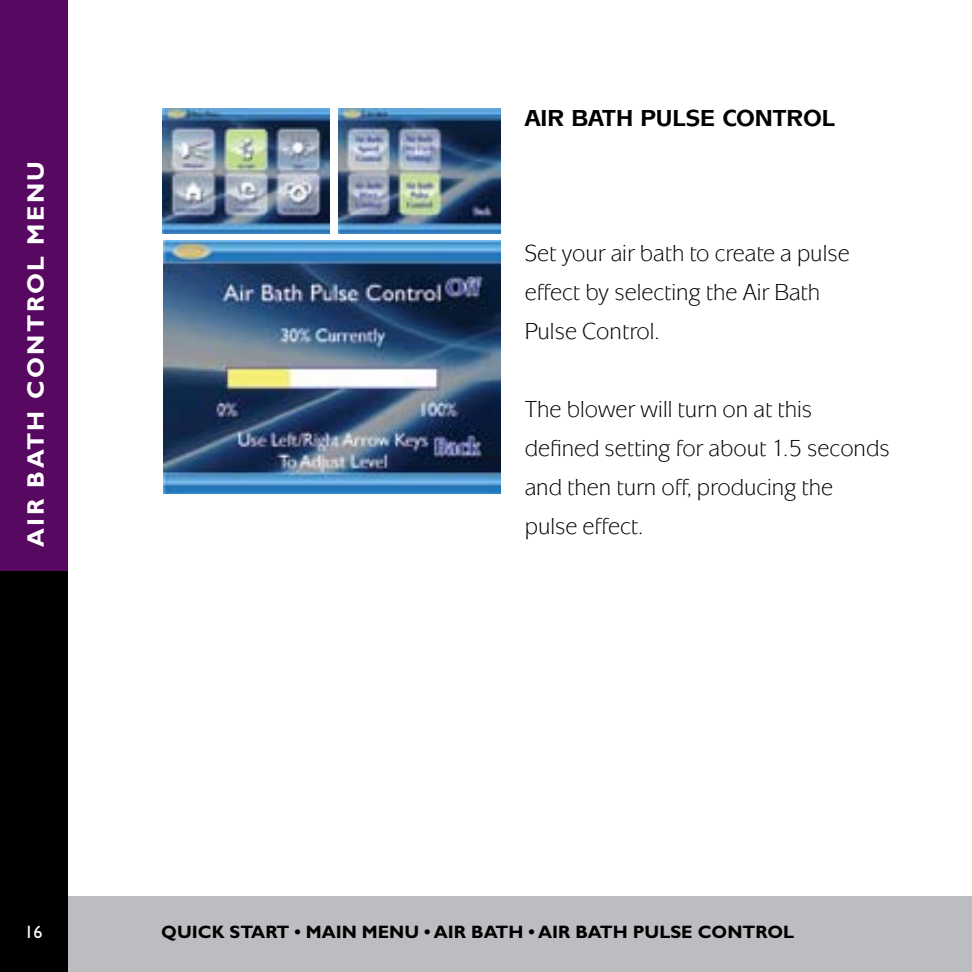
<style>
.page{position:relative;width:972px;height:972px;background:#fff}
.page>*{position:absolute;margin:0;border:0;box-sizing:border-box;transform-origin:0 0}
.t1{font:24px/39px "Mixage ITC";color:#000}
.t2{font:700 24px "Mixage ITC";color:#000}
.t3{font:700 24px "Gill Sans";letter-spacing:.1em;color:#fff}
.t4{font:700 18px "Gill Sans";color:#000}
.t5{font:18px "Gill Sans";color:#fff}
</style>
<div class="page">
<div style="left:0;top:896px;width:972px;height:76px;background:#bcbdc0"></div>
<div style="left:0;top:0;width:68px;height:972px;background:#000"></div>
<div style="left:0;top:0;width:68px;height:571px;background:#570861"></div>
<img style="left:163px;top:108px;width:166px;height:126px">
<img style="left:339px;top:108px;width:162px;height:126px">
<img style="left:163px;top:241px;width:338px;height:253px">
<p class="t3" style="left:21px;top:547px;width:388px;rotate:-90deg">AIR BATH CONTROL MENU</p>
<p class="t2" style="left:525px;top:103px;width:312px">AIR BATH PULSE CONTRO L</p>
<p class="t1" style="left:525px;top:234px;width:327px">Set your air bath to create a pulse effect by selecting the Air Bath<br>Pulse Control.</p>
<p class="t1" style="left:525px;top:390px;width:366px">The blower will turn on at this defined setting for about 1.5 seconds and then turn off, producing the pulse effect.</p>
<p class="t5" style="left:24px;top:921px;width:19px">16</p>
<p class="t4" style="left:161px;top:921px;width:635px">QUICK START • MAIN MENU • AIR BATH • AIR BATH PULSE CONTROL</p>
</div>
